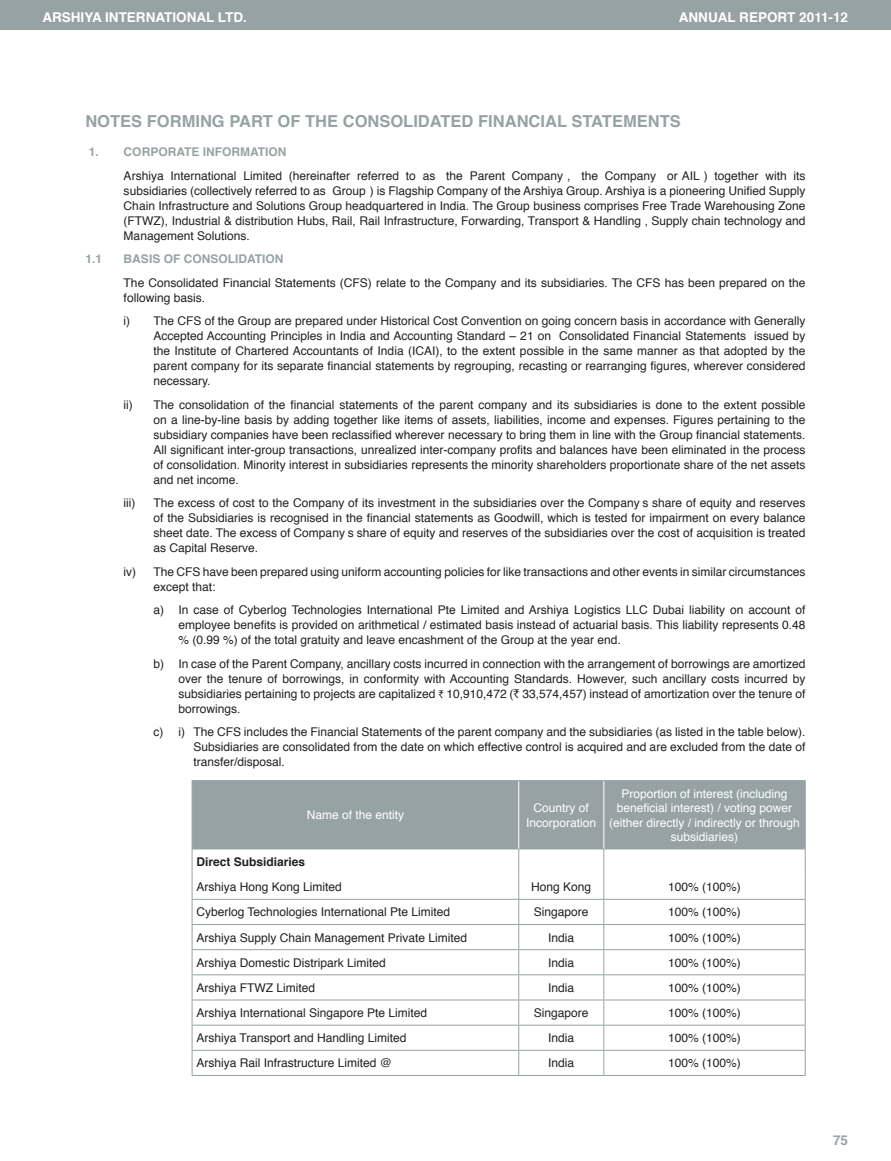
<style>
.page{position:relative;width:891px;height:1161px;background:#fff}
.page>*{position:absolute;margin:0;border:0;box-sizing:border-box;transform-origin:0 0}
.t1{font:700 16.5px "Helvetica";color:#97a2a4}
.t2{font:700 13.5px "Helvetica";color:#fff}
.t3{font:700 13.5px "Helvetica";color:#97a2a4}
.t4{font:12px/15px "Helvetica";color:#231f20;text-align:justify}
.t5{font:12px/14.4px "Helvetica";color:#fff;text-align:center}
.t6{font:700 12px "Helvetica";color:#97a2a4}
.t7{font:700 12px "Helvetica";color:#231f20}
.s1{font-family:"Rupee Foradian";font-size:10.5px}
.s2{font-family:"Rupee Foradian"}
</style>
<div class="page">
<div style="left:0;top:0;width:891px;height:29px;background:#97a2a4"></div>
<div style="left:193px;top:781px;width:612px;height:67px;background:#97a2a4"></div>
<hr style="left:192px;top:848px;width:327px;height:1px;background:#97a2a4">
<hr style="left:519px;top:848px;width:85px;height:1px;background:#97a2a4">
<hr style="left:604px;top:848px;width:201px;height:1px;background:#97a2a4">
<hr style="left:518px;top:781px;width:1px;height:67px;background:#fff">
<hr style="left:603px;top:781px;width:1px;height:67px;background:#fff">
<hr style="left:192px;top:780px;width:327px;height:1px;background:#97a2a4">
<hr style="left:192px;top:781px;width:1px;height:67px;background:#97a2a4">
<hr style="left:519px;top:780px;width:85px;height:1px;background:#97a2a4">
<hr style="left:604px;top:780px;width:201px;height:1px;background:#97a2a4">
<hr style="left:805px;top:781px;width:1px;height:67px;background:#97a2a4">
<hr style="left:192px;top:899px;width:327px;height:1px;background:#97a2a4">
<hr style="left:519px;top:899px;width:85px;height:1px;background:#97a2a4">
<hr style="left:604px;top:899px;width:201px;height:1px;background:#97a2a4">
<hr style="left:192px;top:924px;width:327px;height:1px;background:#97a2a4">
<hr style="left:519px;top:924px;width:85px;height:1px;background:#97a2a4">
<hr style="left:604px;top:924px;width:201px;height:1px;background:#97a2a4">
<hr style="left:192px;top:949px;width:327px;height:1px;background:#97a2a4">
<hr style="left:519px;top:949px;width:85px;height:1px;background:#97a2a4">
<hr style="left:604px;top:949px;width:201px;height:1px;background:#97a2a4">
<hr style="left:192px;top:974px;width:327px;height:1px;background:#97a2a4">
<hr style="left:519px;top:974px;width:85px;height:1px;background:#97a2a4">
<hr style="left:604px;top:974px;width:201px;height:1px;background:#97a2a4">
<hr style="left:192px;top:999px;width:327px;height:1px;background:#97a2a4">
<hr style="left:519px;top:999px;width:85px;height:1px;background:#97a2a4">
<hr style="left:604px;top:999px;width:201px;height:1px;background:#97a2a4">
<hr style="left:192px;top:1024px;width:327px;height:1px;background:#97a2a4">
<hr style="left:519px;top:1024px;width:85px;height:1px;background:#97a2a4">
<hr style="left:604px;top:1024px;width:201px;height:1px;background:#97a2a4">
<hr style="left:192px;top:1050px;width:327px;height:1px;background:#97a2a4">
<svg style="left:192px;top:849px;width:1px;height:226px"></svg>
<hr style="left:519px;top:1050px;width:85px;height:1px;background:#97a2a4">
<svg style="left:518px;top:849px;width:1px;height:226px"></svg>
<hr style="left:604px;top:1050px;width:201px;height:1px;background:#97a2a4">
<svg style="left:603px;top:849px;width:1px;height:226px"></svg>
<svg style="left:805px;top:849px;width:1px;height:226px"></svg>
<hr style="left:192px;top:1075px;width:327px;height:1px;background:#97a2a4">
<hr style="left:519px;top:1075px;width:85px;height:1px;background:#97a2a4">
<hr style="left:604px;top:1075px;width:201px;height:1px;background:#97a2a4">
<p class="t2" style="left:42px;top:6px;width:206px">ARSHIYA INTERNATIONAL LTD.</p>
<p class="t2" style="left:679px;top:6px;width:171px">ANNUAL REPORT 2011-12</p>
<h1 class="t1" style="left:85px;top:108px;width:597px">NOTES FORMING PART OF THE CONSOLIDATED FINANCIAL STATEMENTS</h1>
<p class="t6" style="left:89px;top:142px;width:199px">1. CORPORATE INFORMATION</p>
<p class="t4" style="left:124px;top:168px;width:683px">Arshiya International Limited (hereinafter referred to as Ò the Parent CompanyÓ , Ò the CompanyÓ orÒ AILÓ ) together with its subsidiaries (collectively referred to as Ò GroupÓ ) is Flagship Company of the Arshiya Group. Arshiya is a pioneering Unified Supply Chain Infrastructure and Solutions Group headquartered in India. The Group business comprises Free Trade Warehousing Zone (FTWZ), Industrial &amp; distribution Hubs, Rail, Rail Infrastructure, Forwarding, Transport &amp; Handling , Supply chain technology and Management Solutions.</p>
<p class="t6" style="left:85px;top:249px;width:18px">1.1</p>
<p class="t6" style="left:124px;top:249px;width:161px">BASIS OF CONSOLIDATION</p>
<p class="t4" style="left:124px;top:275px;width:683px">The Consolidated Financial Statements (CFS) relate to the Company and its subsidiaries. The CFS has been prepared on the following basis.</p>
<p class="t4" style="left:153px;top:314px;width:653px;text-indent:-30px">i) The CFS of the Group are prepared under Historical Cost Convention on going concern basis in accordance with Generally Accepted Accounting Principles in India and Accounting Standard Ð 21 on Ò Consolidated Financial StatementsÓ issued by the Institute of Chartered Accountants of India (ICAI), to the extent possible in the same manner as that adopted by the parent company for its separate financial statements by regrouping, recasting or rearranging figures, wherever considered necessary.</p>
<p class="t4" style="left:153px;top:397px;width:653px;text-indent:-30px">ii) The consolidation of the financial statements of the parent company and its subsidiaries is done to the extent possible on a line-by-line basis by adding together like items of assets, liabilities, income and expenses. Figures pertaining to the subsidiary companies have been reclassified wherever necessary to bring them in line with the Group financial statements.<br>All significant inter-group transactions, unrealized inter-company profits and balances have been eliminated in the process of consolidation. Minority interest in subsidiaries represents the minority shareholders proportionate share of the net assets and net income.</p>
<p class="t4" style="left:124px;top:496px;width:13px">iii)</p>
<p class="t4" style="left:153px;top:496px;width:653px">The excess of cost to the Company of its investment in the subsidiaries over the CompanyÕ s share of equity and reserves of the Subsidiaries is recognised in the financial statements as Goodwill, which is tested for impairment on every balance sheet date. The excess of CompanyÕ s share of equity and reserves of the subsidiaries over the cost of acquisition is treated as Capital Reserve.</p>
<p class="t4" style="left:153px;top:564px;width:653px;text-indent:-30px">iv) The CFS have been prepared using uniform accounting policies for like transactions and other events in similar circumstances except that:</p>
<p class="t4" style="left:178px;top:603px;width:628px;text-indent:-25px">a) In case of Cyberlog Technologies International Pte Limited and Arshiya Logistics LLC Dubai liability on account of employee benefits is provided on arithmetical / estimated basis instead of actuarial basis. This liability represents 0.48 % (0.99 %) of the total gratuity and leave encashment of the Group at the year end.</p>
<p class="t4" style="left:178px;top:656px;width:629px;text-indent:-25px">b) In case of the Parent Company, ancillary costs incurred in connection with the arrangement of borrowings are amortized over the tenure of borrowings, in conformity with Accounting Standards. However, such ancillary costs incurred by subsidiaries pertaining to projects are capitalized <span class="s1">`</span> 10,910,472 (<span class="s2">`</span> 33,574,457) instead of amortization over the tenure of borrowings.</p>
<p class="t4" style="left:193px;top:725px;width:613px;text-indent:-40px">c) i) The CFS includes the Financial Statements of the parent company and the subsidiaries (as listed in the table below).<br>Subsidiaries are consolidated from the date on which effective control is acquired and are excluded from the date of transfer/disposal.</p>
<p class="t5" style="left:307px;top:808px;width:99px">Name of the entity</p>
<p class="t5" style="left:526px;top:801px;width:72px">Country of<br>Incorporation</p>
<p class="t5" style="left:609px;top:786px;width:192px">Proportion of interest (including beneficial interest) / voting power (either directly / indirectly or through subsidiaries)</p>
<p class="t7" style="left:196px;top:852px;width:110px">Direct Subsidiaries</p>
<p class="t4" style="left:196px;top:880px;width:147px">Arshiya Hong Kong Limited</p>
<p class="t4" style="left:531px;top:880px;width:62px">Hong Kong</p>
<p class="t4" style="left:668px;top:880px;width:74px">100% (100%)</p>
<p class="t4" style="left:196px;top:905px;width:255px">Cyberlog Technologies International Pte Limited</p>
<p class="t4" style="left:534px;top:905px;width:56px">Singapore</p>
<p class="t4" style="left:668px;top:905px;width:74px">100% (100%)</p>
<p class="t4" style="left:196px;top:930px;width:272px">Arshiya Supply Chain Management Private Limited</p>
<p class="t4" style="left:548px;top:930px;width:28px">India</p>
<p class="t4" style="left:668px;top:930px;width:74px">100% (100%)</p>
<p class="t4" style="left:196px;top:955px;width:191px">Arshiya Domestic Distripark Limited</p>
<p class="t4" style="left:548px;top:955px;width:28px">India</p>
<p class="t4" style="left:668px;top:955px;width:74px">100% (100%)</p>
<p class="t4" style="left:196px;top:980px;width:120px">Arshiya FTWZ Limited</p>
<p class="t4" style="left:548px;top:980px;width:28px">India</p>
<p class="t4" style="left:668px;top:980px;width:74px">100% (100%)</p>
<p class="t4" style="left:196px;top:1005px;width:232px">Arshiya International Singapore Pte Limited</p>
<p class="t4" style="left:534px;top:1005px;width:56px">Singapore</p>
<p class="t4" style="left:668px;top:1005px;width:74px">100% (100%)</p>
<p class="t4" style="left:196px;top:1030px;width:212px">Arshiya Transport and Handling Limited</p>
<p class="t4" style="left:548px;top:1030px;width:28px">India</p>
<p class="t4" style="left:668px;top:1030px;width:74px">100% (100%)</p>
<p class="t4" style="left:196px;top:1056px;width:197px">Arshiya Rail Infrastructure Limited @</p>
<p class="t4" style="left:548px;top:1056px;width:28px">India</p>
<p class="t4" style="left:668px;top:1056px;width:74px">100% (100%)</p>
<p class="t3" style="left:833px;top:1129px;width:17px">75</p>
</div>
